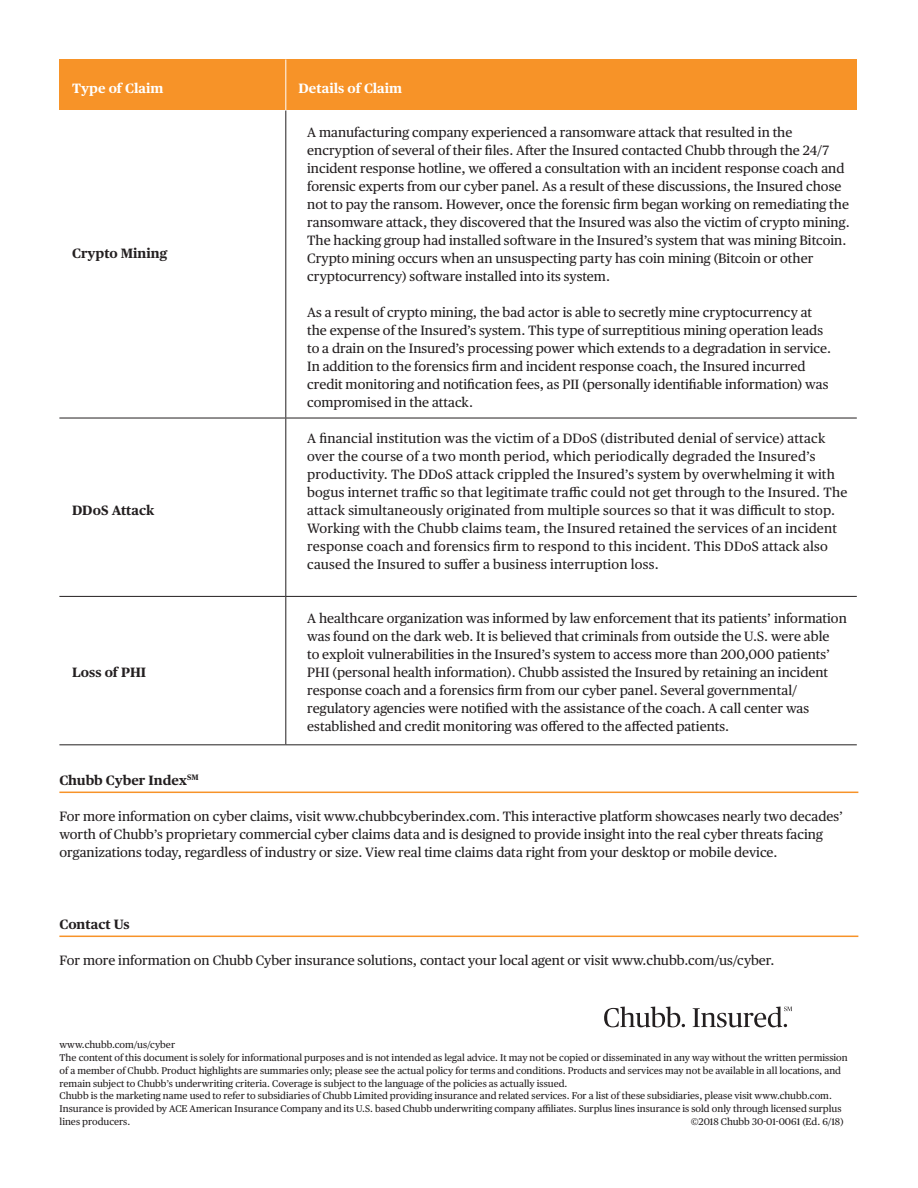
<style>
.page{position:relative;width:918px;height:1188px;background:#fff}
.page>*{position:absolute;margin:0;border:0;box-sizing:border-box;transform-origin:0 0}
.t1{font:13.5px/18px "Chubb Publico Text";color:#231f20}
.t2{font:700 13.5px "Chubb Publico Text";color:#231f20}
.t3{font:700 13.5px "Chubb Publico Text";color:#fff}
.t4{font:9.75px/12.8px "Chubb Publico Text";color:#231f20}
</style>
<div class="page">
<hr style="left:59px;top:936px;width:799px;height:1px;background:#f79328">
<hr style="left:59px;top:792px;width:799px;height:1px;background:#f79328">
<div style="left:59px;top:59px;width:227px;height:51px;background:#f79328"></div>
<div style="left:286px;top:59px;width:571px;height:51px;background:#f79328"></div>
<hr style="left:285px;top:418px;width:1px;height:178px;background:#231f20">
<hr style="left:59px;top:596px;width:227px;height:1px;background:#231f20">
<hr style="left:286px;top:596px;width:571px;height:1px;background:#231f20">
<hr style="left:285px;top:597px;width:1px;height:147px;background:#231f20">
<hr style="left:59px;top:744px;width:227px;height:1px;background:#231f20">
<hr style="left:286px;top:744px;width:571px;height:1px;background:#231f20">
<hr style="left:285px;top:110px;width:1px;height:308px;background:#231f20">
<hr style="left:59px;top:418px;width:227px;height:1px;background:#231f20">
<hr style="left:286px;top:418px;width:571px;height:1px;background:#231f20">
<hr style="left:285px;top:59px;width:1px;height:51px;background:#fff">
<svg style="left:604px;top:1007px;width:81px;height:20px"></svg>
<svg style="left:693px;top:1007px;width:99px;height:20px"></svg>
<p class="t3" style="left:72px;top:78px;width:93px">Type of Claim</p>
<p class="t3" style="left:299px;top:78px;width:105px">Details of Claim</p>
<p class="t2" style="left:72px;top:243px;width:97px">Crypto Mining</p>
<p class="t2" style="left:72px;top:500px;width:84px">DDoS Attack</p>
<p class="t2" style="left:72px;top:661px;width:76px">Loss of PHI</p>
<p class="t1" style="left:307px;top:122px;width:544px">A manufacturing company experienced a ransomware attack that resulted in the encryption of several of their fles. After the Insured contacted Chubb through the 24/7 incident response hotline, we ofered a consultation with an incident response coach and forensic experts from our cyber panel. As a result of these discussions, the Insured chose not to pay the ransom. However, once the forensic frm began working on remediating the ransomware attack, they discovered that the Insured was also the victim of crypto mining.<br>The hacking group had installed software in the Insured’s system that was mining Bitcoin.<br>Crypto mining occurs when an unsuspecting party has coin mining (Bitcoin or other cryptocurrency) software installed into its system.</p>
<p class="t1" style="left:307px;top:302px;width:525px">As a result of crypto mining, the bad actor is able to secretly mine cryptocurrency at the expense of the Insured’s system. This type of surreptitious mining operation leads to a drain on the Insured’s processing power which extends to a degradation in service.<br>In addition to the forensics frm and incident response coach, the Insured incurred credit monitoring and notifcation fees, as PII (personally identifable information) was compromised in the attack.</p>
<p class="t1" style="left:307px;top:428px;width:542px">A fnancial institution was the victim of a DDoS (distributed denial of service) attack over the course of a two month period, which periodically degraded the Insured’s productivity. The DDoS attack crippled the Insured’s system by overwhelming it with bogus internet trafc so that legitimate trafc could not get through to the Insured. The attack simultaneously originated from multiple sources so that it was difcult to stop.<br>Working with the Chubb claims team, the Insured retained the services of an incident response coach and forensics frm to respond to this incident. This DDoS attack also caused the Insured to sufer a business interruption loss.</p>
<p class="t1" style="left:307px;top:608px;width:541px">A healthcare organization was informed by law enforcement that its patients’ information was found on the dark web. It is believed that criminals from outside the U.S. were able<br>to exploit vulnerabilities in the Insured’s system to access more than 200,000 patients’ PHI (personal health information). Chubb assisted the Insured by retaining an incident response coach and a forensics frm from our cyber panel. Several governmental/ regulatory agencies were notifed with the assistance of the coach. A call center was established and credit monitoring was ofered to the afected patients.</p>
<h3 class="t2" style="left:59px;top:769px;width:141px">Chubb Cyber Index<sup>SM</sup></h3>
<p class="t1" style="left:59px;top:806px;width:785px">For more information on cyber claims, visit www.chubbcyberindex.com. This interactive platform showcases nearly two decades’</p>
<p class="t1" style="left:59px;top:824px;width:765px">worth of Chubb’s proprietary commercial cyber claims data and is designed to provide insight into the real cyber threats facing organizations today, regardless of industry or size. View real time claims data right from your desktop or mobile device.</p>
<h3 class="t2" style="left:59px;top:914px;width:72px">Contact Us</h3>
<p class="t1" style="left:59px;top:950px;width:717px">For more information on Chubb Cyber insurance solutions, contact your local agent or visit www.chubb.com/us/cyber.</p>
<p class="t4" style="left:60px;top:1038px;width:790px">www.chubb.com/us/cyber<br>The content of this document is solely for informational purposes and is not intended as legal advice. It may not be copied or disseminated in any way without the written permission of a member of Chubb. Product highlights are summaries only; please see the actual policy for terms and conditions. Products and services may not be available in all locations, and remain subject to Chubb’s underwriting criteria. Coverage is subject to the language of the policies as actually issued.<br>Chubb is the marketing name used to refer to subsidiaries of Chubb Limited providing insurance and related services. For a list of these subsidiaries, please visit www.chubb.com.<br>Insurance is provided by ACE American Insurance Company and its U.S. based Chubb underwriting company afliates. Surplus lines insurance is sold only through licensed surplus lines producers.</p>
<p class="t4" style="left:691px;top:1115px;width:154px">©2018 Chubb 30-01-0061 (Ed. 6/18)</p>
</div>
